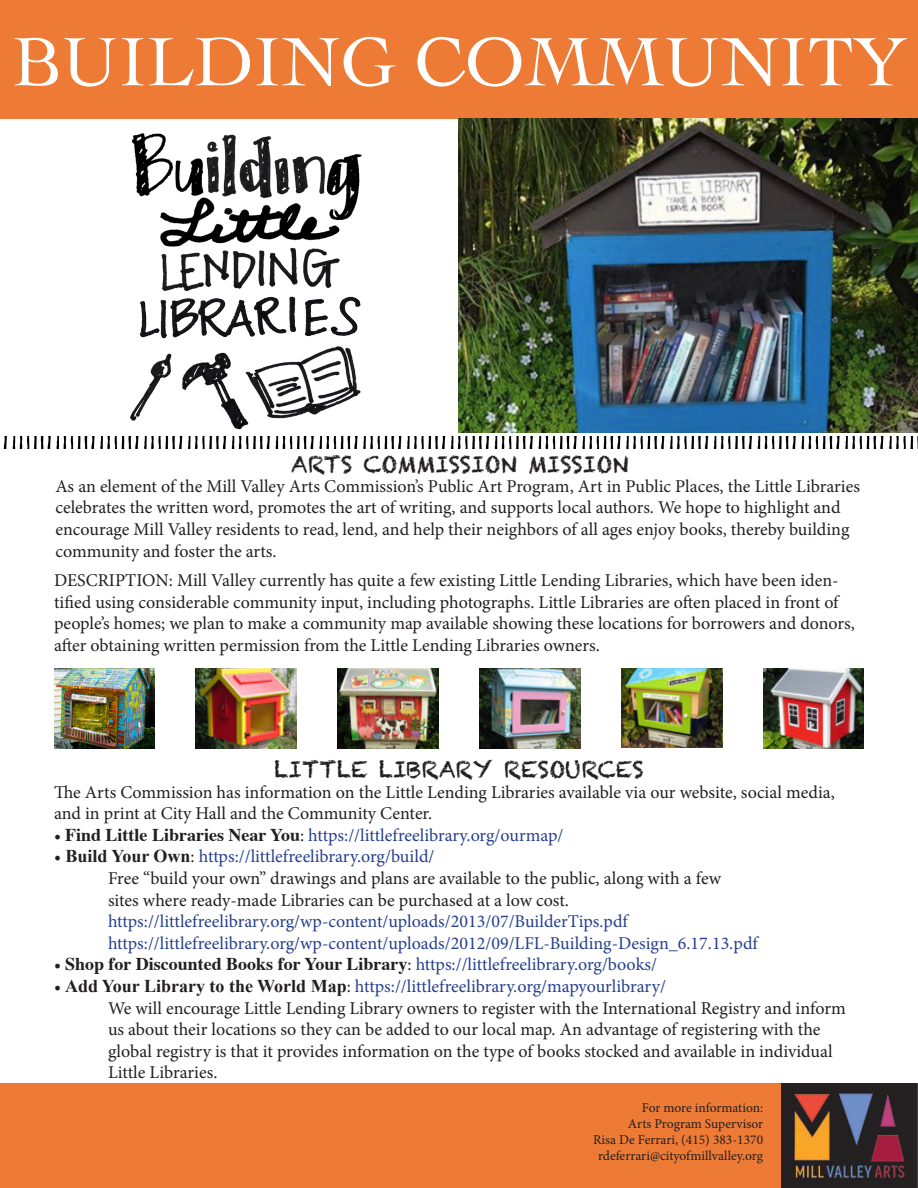
<style>
.page{position:relative;width:918px;height:1188px;background:#fff}
.page>*{position:absolute;margin:0;border:0;box-sizing:border-box;transform-origin:0 0}
.t1{font:72px "Cochin";color:#fff}
.t2{font:22.5px "Chalkduster";color:#231f20}
.t3{font:18px/21.6px "Minion Pro";color:#231f20}
.t4{font:18px "Minion Pro";color:#253f8e}
.t5{font:700 18px "Times";color:#231f20}
.t6{font:13.5px "Minion Pro";color:#231f20}
.s1{color:#231f20}
.s2{font-family:"Times";font-weight:700;color:#231f20}
.s3{font-family:"Times New Roman";font-weight:700;color:#231f20}
.s4{font-family:"Minion Pro";font-weight:400}
.s5{font-family:"Minion Pro";font-weight:400;color:#253f8e}
</style>
<div class="page">
<div style="left:0;top:1084px;width:814px;height:104px;background:#ed7b36"></div>
<div style="left:0;top:0;width:918px;height:118px;background:#ed7b36"></div>
<img style="left:458px;top:118px;width:460px;height:314px">
<img style="left:34px;top:121px;width:425px;height:316px">
<img style="left:3px;top:437px;width:915px;height:12px">
<img style="left:54px;top:668px;width:101px;height:81px">
<img style="left:196px;top:668px;width:101px;height:81px">
<img style="left:338px;top:668px;width:100px;height:81px">
<img style="left:480px;top:668px;width:100px;height:81px">
<img style="left:621px;top:668px;width:101px;height:80px">
<img style="left:763px;top:668px;width:101px;height:81px">
<img style="left:781px;top:1084px;width:137px;height:104px">
<p class="t1" style="left:12px;top:13px;width:895px">BUILDING COMMUNITY</p>
<p class="t2" style="left:291px;top:451px;width:339px">ARTS COMMISSION MISSION</p>
<p class="t3" style="left:56px;top:475px;width:806px">As an element of the Mill Valley Arts Commission’s Public Art Program, Art in Public Places, the Little Libraries celebrates the written word, promotes the art of writing, and supports local authors. We hope to highlight and encourage Mill Valley residents to read, lend, and help their neighbors of all ages enjoy books, thereby building community and foster the arts.</p>
<p class="t3" style="left:54px;top:570px;width:802px">DESCRIPTION: Mill Valley currently has quite a few existing Little Lending Libraries, which have been iden&shy;tified using considerable community input, including photographs. Little Libraries are often placed in front of people’s homes; we plan to make a community map available showing these locations for borrowers and donors, after obtaining written permission from the Little Lending Libraries owners.</p>
<p class="t2" style="left:274px;top:756px;width:371px">LITTLE LIBRARY RESOURCES</p>
<p class="t3" style="left:54px;top:781px;width:782px">The Arts Commission has information on the Little Lending Libraries available via our website, social media, and in print at City Hall and the Community Center.</p>
<p class="t4" style="left:54px;top:823px;width:511px"><span class="s1">•</span> <span class="s2">Find Little Libraries Near You</span><span class="s1">:</span> https://littlefreelibrary.org/ourmap/</p>
<p class="t4" style="left:54px;top:845px;width:382px"><span class="s1">•</span> <span class="s3">Build Your Own</span><span class="s1">:</span> https://littlefreelibrary.org/build/</p>
<p class="t3" style="left:108px;top:868px;width:615px">Free “build your own” drawings and plans are available to the public, along with a few sites where ready-made Libraries can be purchased at a low cost.</p>
<p class="t4" style="left:108px;top:909px;width:521px">https://littlefreelibrary.org/wp-content/uploads/2013/07/BuilderTips.pdf</p>
<p class="t4" style="left:108px;top:931px;width:651px">https://littlefreelibrary.org/wp-content/uploads/2012/09/LFL-Building-Design_6.17.13.pdf</p>
<p class="t5" style="left:54px;top:947px;width:605px"><span class="s4">•</span> Shop for Discounted Books for Your Library<span class="s4">:</span> <span class="s5">https://littlefreelibrary.org/books/</span></p>
<p class="t4" style="left:54px;top:974px;width:613px"><span class="s1">•</span> <span class="s3">Add Your Library to the World Map</span><span class="s1">:</span> https://littlefreelibrary.org/mapyourlibrary/</p>
<p class="t3" style="left:108px;top:997px;width:739px">We will encourage Little Lending Library owners to register with the International Registry and inform</p>
<p class="t3" style="left:108px;top:1019px;width:714px">us about their locations so they can be added to our local map. An advantage of registering with the</p>
<p class="t3" style="left:108px;top:1040px;width:726px">global registry is that it provides information on the type of books stocked and available in individual<br>Little Libraries.</p>
<p class="t6" style="left:642px;top:1098px;width:123px">For more information:</p>
<p class="t6" style="left:628px;top:1115px;width:137px">Arts Program Supervisor</p>
<p class="t6" style="left:593px;top:1131px;width:172px">Risa De Ferrari, (415) 383-1370</p>
<p class="t6" style="left:598px;top:1147px;width:167px">rdeferrari@cityofmillvalley.org</p>
</div>
